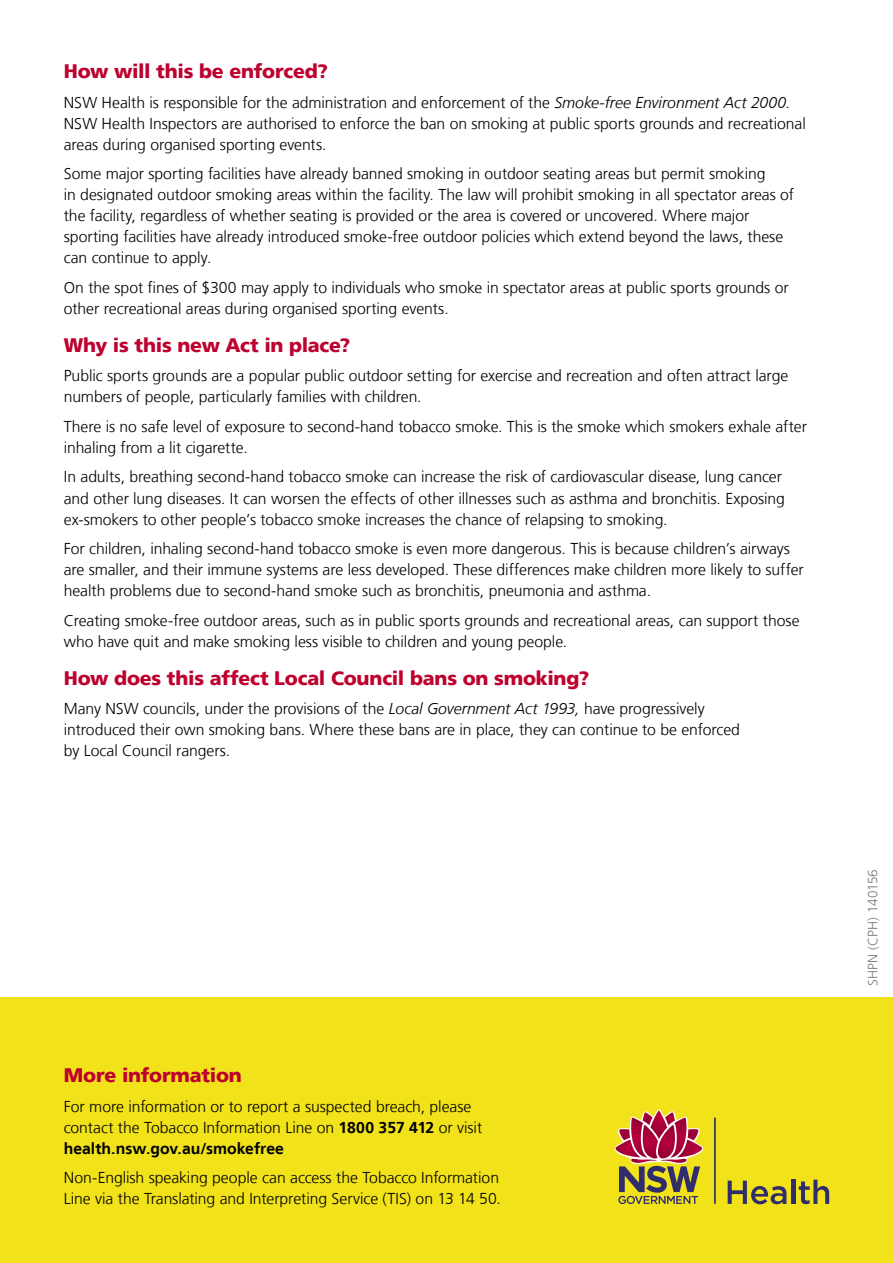
<style>
.page{position:relative;width:893px;height:1263px;background:#fff}
.page>*{position:absolute;margin:0;border:0;box-sizing:border-box;transform-origin:0 0}
.body_red_heading{font:900 19.5px "Frutiger LT";letter-spacing:-.01em;color:#be002f}
.body_copy{font:300 15.75px/21px "Frutiger LT";letter-spacing:-.005em;color:#000}
.RED_sub_heads{font:300 13.5px "Frutiger LT";letter-spacing:.01em;color:#7c7c7c}
.s1{font-style:italic}
.s2{font-weight:700}
</style>
<div class="page">
<div style="left:0;top:998px;width:893px;height:265px;background:#f1e21a"></div>
<hr style="left:714px;top:1117px;width:2px;height:87px;background:#302d6d">
<svg style="left:728px;top:1181px;width:58px;height:23px"></svg>
<hr style="left:791px;top:1180px;width:4px;height:24px;background:#302d6d">
<svg style="left:799px;top:1180px;width:30px;height:24px"></svg>
<svg style="left:615px;top:1109px;width:88px;height:95px"></svg>
<p class="body_red_heading" style="left:64px;top:60px;width:266px">How will this be enforced?</p>
<p class="body_copy" style="left:64px;top:92px;width:743px">NSW Health is responsible for the administration and enforcement of the <span class="s1">Smoke-free Environment Act 2000</span>.<br>NSW Health Inspectors are authorised to enforce the ban on smoking at public sports grounds and recreational areas during organised sporting events.</p>
<p class="body_copy" style="left:64px;top:164px;width:732px">Some major sporting facilities have already banned smoking in outdoor seating areas but permit smoking<br>in designated outdoor smoking areas within the facility. The law will prohibit smoking in all spectator areas of the facility, regardless of whether seating is provided or the area is covered or uncovered. Where major sporting facilities have already introduced smoke-free outdoor policies which extend beyond the laws, these can continue to apply.</p>
<p class="body_copy" style="left:64px;top:277px;width:726px">On the spot fines of $300 may apply to individuals who smoke in spectator areas at public sports grounds or other recreational areas during organised sporting events.</p>
<p class="body_red_heading" style="left:64px;top:333px;width:288px">Why is this new Act in place?</p>
<p class="body_copy" style="left:64px;top:366px;width:726px">Public sports grounds are a popular public outdoor setting for exercise and recreation and often attract large numbers of people, particularly families with children.</p>
<p class="body_copy" style="left:64px;top:416px;width:745px">There is no safe level of exposure to second-hand tobacco smoke. This is the smoke which smokers exhale after inhaling from a lit cigarette.</p>
<p class="body_copy" style="left:64px;top:467px;width:723px">In adults, breathing second-hand tobacco smoke can increase the risk of cardiovascular disease, lung cancer and other lung diseases. It can worsen the effects of other illnesses such as asthma and bronchitis. Exposing ex-smokers to other people’s tobacco smoke increases the chance of relapsing to smoking.</p>
<p class="body_copy" style="left:64px;top:538px;width:741px">For children, inhaling second-hand tobacco smoke is even more dangerous. This is because children’s airways are smaller, and their immune systems are less developed. These differences make children more likely to suffer health problems due to second-hand smoke such as bronchitis, pneumonia and asthma.</p>
<p class="body_copy" style="left:64px;top:610px;width:737px">Creating smoke-free outdoor areas, such as in public sports grounds and recreational areas, can support those who have quit and make smoking less visible to children and young people.</p>
<p class="body_red_heading" style="left:64px;top:666px;width:527px">How does this affect Local Council bans on smoking?</p>
<p class="body_copy" style="left:64px;top:698px;width:678px">Many NSW councils, under the provisions of the <span class="s1">Local Government Act 1993,</span> have progressively introduced their own smoking bans. Where these bans are in place, they can continue to be enforced by Local Council rangers.</p>
<p class="body_red_heading" style="left:64px;top:1064px;width:180px">More information</p>
<p class="body_copy" style="left:64px;top:1096px;width:420px">For more information or to report a suspected breach, please contact the Tobacco Information Line on <span class="s2">1800 357 412</span> or visit <span class="s2">health.nsw.gov.au/smokefree</span></p>
<p class="body_copy" style="left:64px;top:1167px;width:439px">Non-English speaking people can access the Tobacco Information<br>Line via the Translating and Interpreting Service (TIS) on 13 14 50.</p>
<p class="RED_sub_heads" style="left:865px;top:986px;width:118px;rotate:-90deg">SHPN (CPH) 140156</p>
</div>
